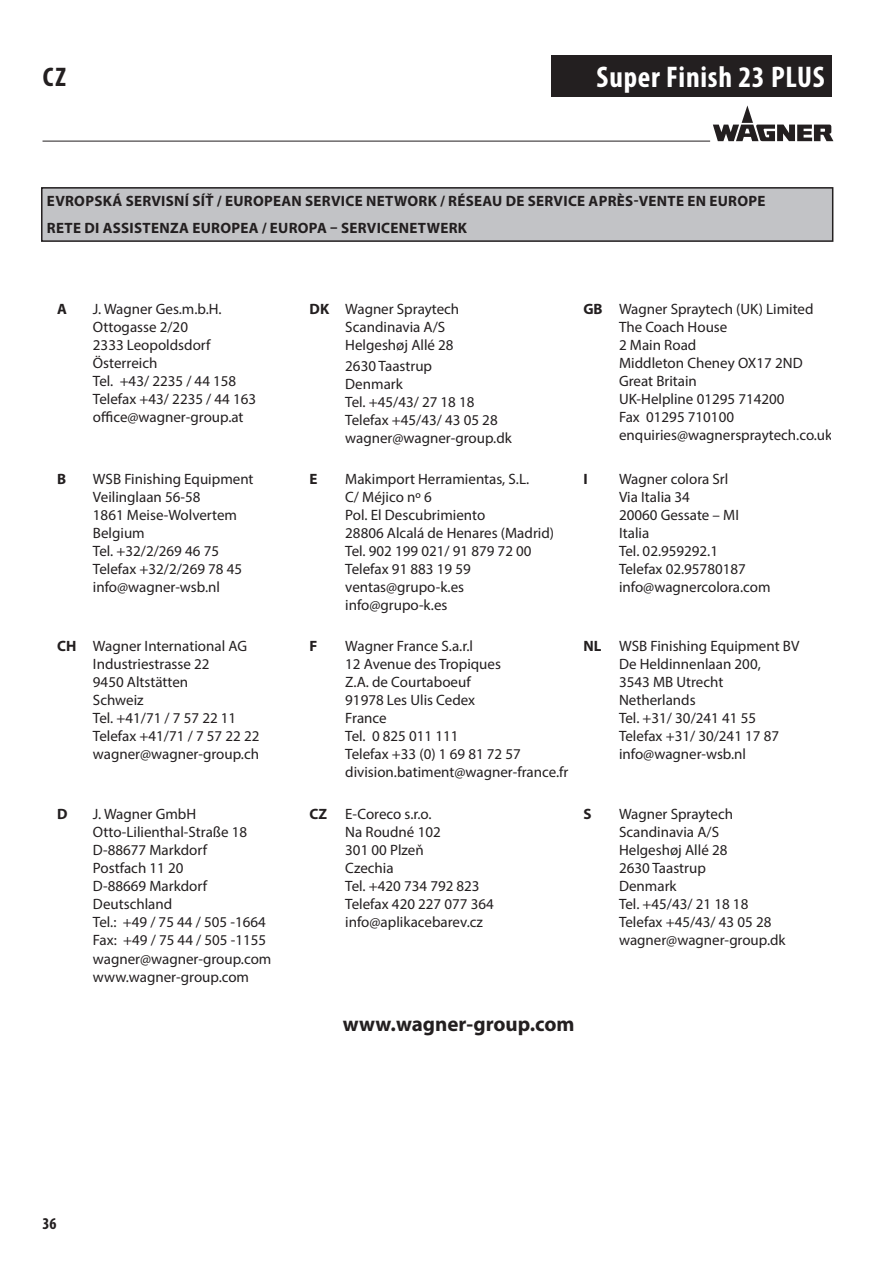
<style>
.page{position:relative;width:893px;height:1263px;background:#fff}
.page>*{position:absolute;margin:0;border:0;box-sizing:border-box;transform-origin:0 0}
.t1{font:700 condensed 30px "Myriad Pro";letter-spacing:.025em;color:#fff}
.t2{font:700 condensed 27px "Myriad Pro";color:#231f20}
.t3{font:700 21px "Myriad Pro";color:#231f20}
.t4{font:700 condensed 16.5px "Myriad Pro";color:#231f20}
.t5{font:15px/18px "Myriad Pro";color:#231f20}
.t6{font:700 15px/27px "Myriad Pro";letter-spacing:.02em;color:#231f20}
.s1{font-weight:700}
</style>
<div class="page">
<div style="left:551px;top:55px;width:281px;height:41px;background:#231f20"></div>
<hr style="left:43px;top:141px;width:667px;height:1px;background:#231f20">
<svg style="left:713px;top:105px;width:120px;height:36px"></svg>
<div style="left:42px;top:188px;width:791px;height:53px;background:#c2c3c6"></div>
<div style="left:41px;top:187px;width:792px;height:55px;border:2px solid #231f20"></div>
<h2 class="t2" style="left:43px;top:60px;width:25px">CZ</h2>
<h1 class="t1" style="left:596px;top:58px;width:230px">Super Finish 23 PLUS</h1>
<p class="t6" style="left:47px;top:187px;width:720px">EVROPSKÁ SERVISNÍ SÍŤ / EUROPEAN SERVICE NETWORK / RÉSEAU DE SERVICE APRÈS-VENTE EN EUROPE<br>RETE DI ASSISTENZA EUROPEA / EUROPA – SERVICENETWERK</p>
<p class="t6" style="left:57px;top:295px;width:11px">A</p>
<p class="t5" style="left:93px;top:299px;width:165px">J. Wagner Ges.m.b.H.<br>Ottogasse 2/20<br>2333 Leopoldsdorf<br>Österreich<br>Tel. +43/ 2235 / 44 158<br>Telefax +43/ 2235 / 44 163 office@wagner-group.at</p>
<p class="t5" style="left:345px;top:299px;width:116px;text-indent:-36px"><span class="s1">DK</span> Wagner Spraytech<br>Scandinavia A/S<br>Helgeshøj Allé 28</p>
<p class="t5" style="left:345px;top:356px;width:168px">2630 Taastrup<br>Denmark<br>Tel. +45/43/ 27 18 18<br>Telefax +45/43/ 43 05 28 wagner@wagner-group.dk</p>
<p class="t5" style="left:619px;top:299px;width:215px;text-indent:-36px"><span class="s1">GB</span> Wagner Spraytech (UK) Limited<br>The Coach House<br>2 Main Road<br>Middleton Cheney OX17 2ND<br>Great Britain<br>UK-Helpline 01295 714200<br>Fax 01295 710100 enquiries@wagnerspraytech.co.uk</p>
<p class="t6" style="left:57px;top:465px;width:11px">B</p>
<p class="t5" style="left:93px;top:470px;width:162px">WSB Finishing Equipment<br>Veilinglaan 56-58<br>1861 Meise-Wolvertem<br>Belgium<br>Tel. +32/2/269 46 75<br>Telefax +32/2/269 78 45 info@wagner-wsb.nl</p>
<p class="t6" style="left:310px;top:465px;width:10px">E</p>
<p class="t5" style="left:345px;top:470px;width:210px">Makimport Herramientas, S.L.<br>C/ Méjico nº 6<br>Pol. El Descubrimiento<br>28806 Alcalá de Henares (Madrid)<br>Tel. 902 199 021/ 91 879 72 00<br>Telefax 91 883 19 59 ventas@grupo-k.es info@grupo-k.es</p>
<p class="t6" style="left:583px;top:465px;width:6px">I</p>
<p class="t5" style="left:619px;top:470px;width:153px">Wagner colora Srl<br>Via Italia 34<br>20060 Gessate – MI<br>Italia<br>Tel. 02.959292.1<br>Telefax 02.95780187 info@wagnercolora.com</p>
<p class="t5" style="left:93px;top:637px;width:168px;text-indent:-36px"><span class="s1">CH</span> Wagner International AG<br>Industriestrasse 22<br>9450 Altstätten<br>Schweiz<br>Tel. +41/71 / 7 57 22 11<br>Telefax +41/71 / 7 57 22 22 wagner@wagner-group.ch</p>
<p class="t6" style="left:310px;top:632px;width:9px">F</p>
<p class="t5" style="left:345px;top:637px;width:225px">Wagner France S.a.r.l<br>12 Avenue des Tropiques<br>Z.A. de Courtaboeuf<br>91978 Les Ulis Cedex<br>France<br>Tel. 0 825 011 111<br>Telefax +33 (0) 1 69 81 72 57 division.batiment@wagner-france.fr</p>
<p class="t5" style="left:619px;top:637px;width:182px;text-indent:-36px"><span class="s1">NL</span> WSB Finishing Equipment BV<br>De Heldinnenlaan 200,<br>3543 MB Utrecht<br>Netherlands<br>Tel. +31/ 30/241 41 55<br>Telefax +31/ 30/241 17 87 info@wagner-wsb.nl</p>
<p class="t6" style="left:57px;top:799px;width:12px">D</p>
<p class="t5" style="left:93px;top:805px;width:180px">J. Wagner GmbH<br>Otto-Lilienthal-Straße 18<br>D-88677 Markdorf<br>Postfach 11 20<br>D-88669 Markdorf<br>Deutschland<br>Tel.: +49 / 75 44 / 505 -1664<br>Fax: +49 / 75 44 / 505 -1155 wagner@wagner-group.com www.wagner-group.com</p>
<p class="t5" style="left:345px;top:804px;width:150px;text-indent:-36px"><span class="s1">CZ</span> E-Coreco s.r.o.<br>Na Roudné 102<br>301 00 Plzeň<br>Czechia<br>Tel. +420 734 792 823<br>Telefax 420 227 077 364 info@aplikacebarev.cz</p>
<p class="t6" style="left:583px;top:799px;width:10px">S</p>
<p class="t5" style="left:619px;top:804px;width:168px">Wagner Spraytech<br>Scandinavia A/S<br>Helgeshøj Allé 28<br>2630 Taastrup<br>Denmark<br>Tel. +45/43/ 21 18 18<br>Telefax +45/43/ 43 05 28 wagner@wagner-group.dk</p>
<p class="t4" style="left:43px;top:1214px;width:16px">36</p>
<h3 class="t3" style="left:343px;top:1010px;width:233px">www.wagner-group.com</h3>
</div>
